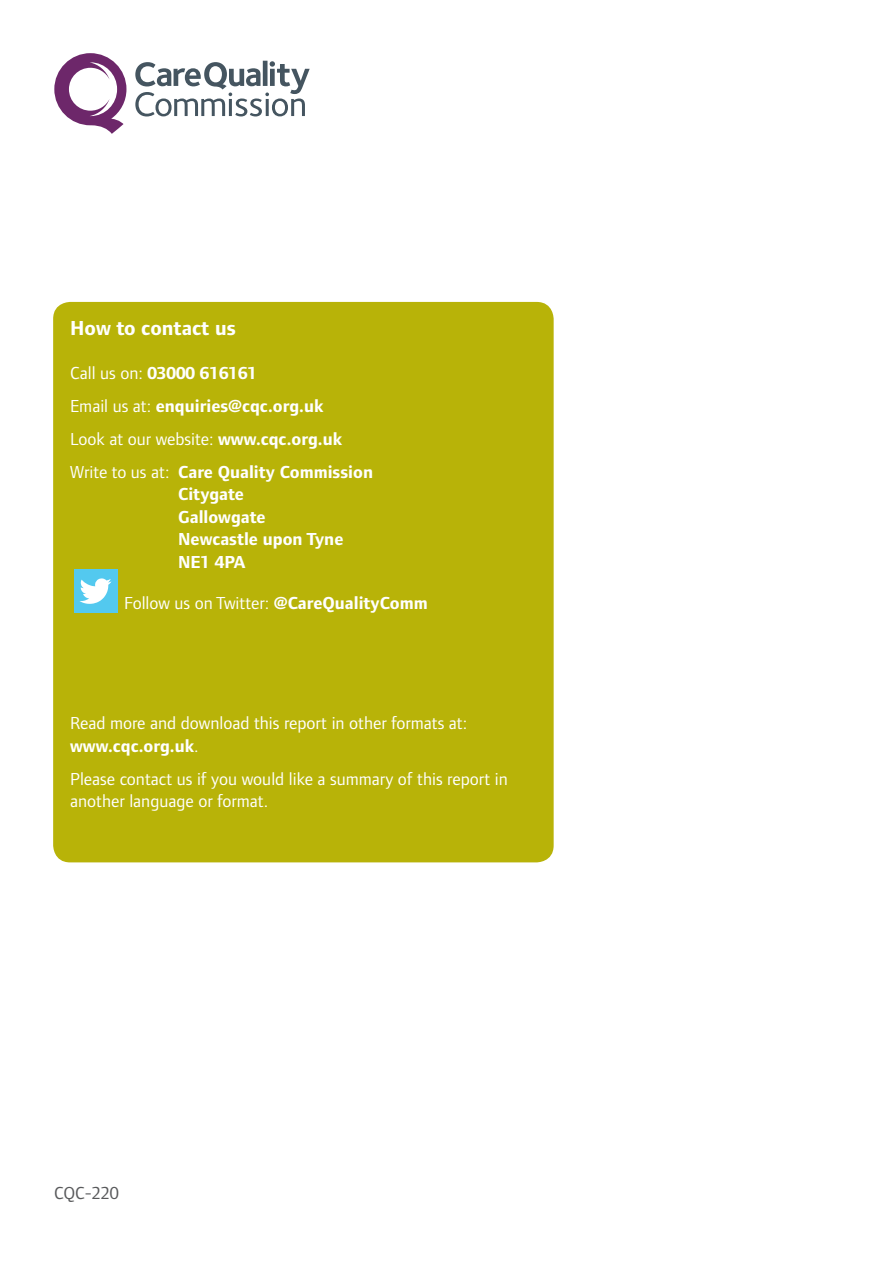
<style>
.page{position:relative;width:893px;height:1263px;background:#fff}
.page>*{position:absolute;margin:0;border:0;box-sizing:border-box;transform-origin:0 0}
.t1{font:700 21px "Foundry Form Sans";color:#fff}
.t2{font:18px/22.5px "Foundry Form Sans";color:#fff}
.t3{font:700 18px/33px "Foundry Form Sans";color:#fff}
.t4{font:18px "Foundry Form Sans";color:#58595b}
.s1{font-weight:400}
.s2{font-weight:700}
</style>
<div class="page">
<div style="left:53px;top:302px;width:501px;height:560px;background:#b8b308;border-radius:17px"></div>
<div style="left:74px;top:570px;width:43px;height:43px;background:#53c9ef"></div>
<svg style="left:79px;top:578px;width:33px;height:26px"></svg>
<svg style="left:135px;top:61px;width:175px;height:55px"></svg>
<svg style="left:54px;top:53px;width:72px;height:81px"></svg>
<p class="t1" style="left:70px;top:316px;width:167px">How to contact us</p>
<p class="t3" style="left:70px;top:356px;width:304px"><span class="s1">Call us on:</span> 03000 616161<br><span class="s1">Email us at:</span> enquiries@cqc.org.uk<br><span class="s1">Look at our website:</span> www.cqc.org.uk <span class="s1">Write to us at:</span> Care Quality Commission</p>
<p class="t3" style="left:178px;top:483px;width:89px;line-height:22.5px">Citygate<br>Gallowgate</p>
<p class="t3" style="left:124px;top:523px;width:23px">N</p>
<p class="t3" style="left:191px;top:523px;width:154px">ewcastle upon Tyne</p>
<p class="t3" style="left:124px;top:545px;width:23px">N</p>
<p class="t3" style="left:191px;top:545px;width:56px">E1 4PA</p>
<p class="t2" style="left:124px;top:592px;width:305px">Follow us on Twitter: <span class="s2">@CareQualityComm</span></p>
<p class="t2" style="left:70px;top:711px;width:399px">Read more and download this report in other formats at: <span class="s2">www.cqc.org.uk</span>.</p>
<p class="t2" style="left:70px;top:767px;width:439px">Please contact us if you would like a summary of this report in another language or format.</p>
<p class="t4" style="left:54px;top:1182px;width:66px">CQC-220</p>
</div>
